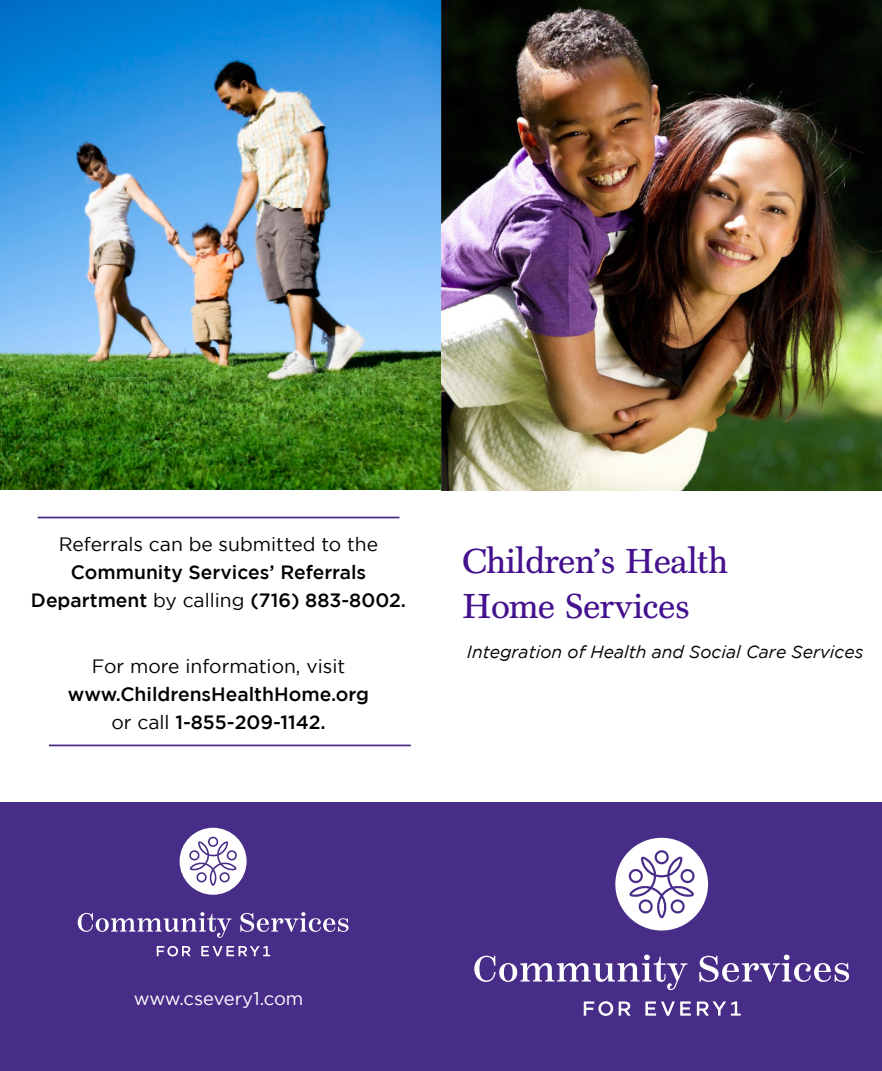
<style>
.page{position:relative;width:882px;height:1071px;background:#fff}
.page>*{position:absolute;margin:0;border:0;box-sizing:border-box;transform-origin:0 0}
.t1{font:35px/45.5px "Scotch Text";color:#45128f}
.t2{font:500 19.25px/28px "Gotham";color:#000;text-align:center}
.t3{font:19.25px "Gotham";color:#000}
.t4{font:18.38px "Gotham";color:#fff}
.t5{font:italic 17.5px "Gotham";color:#000}
.s1{font-weight:400}
</style>
<div class="page">
<div style="left:0;top:802px;width:882px;height:269px;background:#472d88"></div>
<img style="left:0;top:0;width:882px;height:490px">
<hr style="left:49px;top:745px;width:362px;height:1px;background:#472d88">
<hr style="left:38px;top:517px;width:361px;height:1px;background:#472d88">
<svg style="left:474px;top:955px;width:213px;height:35px"></svg>
<svg style="left:699px;top:955px;width:150px;height:27px"></svg>
<svg style="left:584px;top:1001px;width:29px;height:15px"></svg>
<svg style="left:619px;top:1001px;width:12px;height:15px"></svg>
<svg style="left:645px;top:1001px;width:46px;height:15px"></svg>
<svg style="left:697px;top:1001px;width:44px;height:15px"></svg>
<svg style="left:615px;top:838px;width:93px;height:93px"></svg>
<div style="left:657px;top:852px;width:10px;height:10px;background:#fff;border-radius:50%"></div>
<svg style="left:78px;top:912px;width:154px;height:26px"></svg>
<svg style="left:240px;top:912px;width:109px;height:20px"></svg>
<svg style="left:157px;top:946px;width:34px;height:10px"></svg>
<svg style="left:201px;top:946px;width:69px;height:10px"></svg>
<svg style="left:180px;top:828px;width:67px;height:67px"></svg>
<div style="left:210px;top:838px;width:7px;height:7px;background:#fff;border-radius:50%"></div>
<p class="t2" style="left:31px;top:529px;width:377px"><span class="s1">Referrals can be submitted to the<br></span>Community Services’ Referrals<br>Department <span class="s1">by calling</span> (716) 883-8002.</p>
<p class="t3" style="left:92px;top:656px;width:255px">For more information, visit</p>
<p class="t2" style="left:68px;top:680px;width:303px">www.ChildrensHealthHome.org <span class="s1">or call</span> 1-855-209-1142.</p>
<p class="t1" style="left:462px;top:538px;width:267px">Children’s Health<br>Home Services</p>
<p class="t5" style="left:467px;top:642px;width:398px">Integration of Health and Social Care Services</p>
<p class="t4" style="left:134px;top:988px;width:171px">www.csevery1.com</p>
</div>
